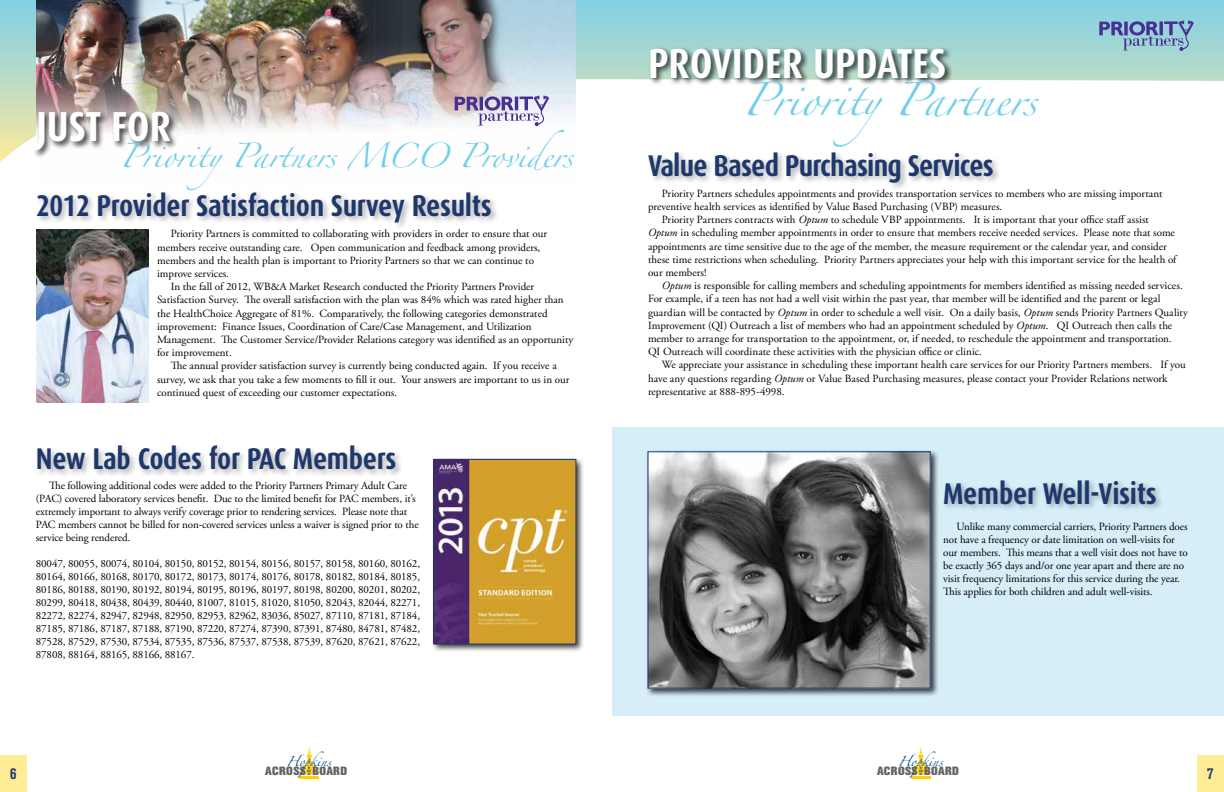
<style>
.page{position:relative;width:1224px;height:792px;background:#fff}
.page>*{position:absolute;margin:0;border:0;box-sizing:border-box;transform-origin:0 0}
.t1{font:700 42px "Dax Condensed";color:#fff}
.t2{font:700 30px "Dax Condensed";letter-spacing:-.01em;color:#1e376c}
.t3{font:30px "Zapfino";color:#71cfeb}
.t4{font:22px "Zapfino";color:#71cfeb}
.t5{font:700 condensed 16px "Akzidenz Grotesk BE";color:#1e376c}
.t6{font:800 11.9px "Akzidenz Grotesk BE";letter-spacing:.04em;color:#636466}
.t7{font:11px/13.2px "Adobe Garamond Pro";color:#000}
.t8{font:9.2px "Zapfino";color:#004b8d}
.t9{font:800 3.1px/3.1px "Akzidenz Grotesk BE";color:#636466;text-align:justify;scale:2.07 1}
.s1{font-style:italic}
</style>
<div class="page">
<div style="left:0;top:755px;width:27px;height:37px;background:#ffed96"></div>
<div style="left:1197px;top:755px;width:27px;height:37px;background:#ffed96"></div>
<svg style="left:300px;top:748px;width:19px;height:30px"></svg>
<hr style="left:911px;top:776px;width:20px;height:2px;background:#ffcf01">
<svg style="left:912px;top:748px;width:18px;height:27px"></svg>
<div style="left:612px;top:428px;width:612px;height:288px;background:#d5eef7"></div>
<svg style="left:0;top:0;width:1224px;height:163px"></svg>
<img style="left:36px;top:0;width:540px;height:163px">
<div style="left:33px;top:110px;width:146px;height:49px;background:#000;opacity:.75"></div>
<svg style="left:455px;top:96px;width:94px;height:30px"></svg>
<svg style="left:1099px;top:21px;width:95px;height:30px;background:#81a0c1"></svg>
<div style="left:647px;top:150px;width:354px;height:41px;background:#000;opacity:.3"></div>
<div style="left:648px;top:46px;width:305px;height:41px;background:#000;opacity:.75"></div>
<div style="left:35px;top:190px;width:464px;height:41px;background:#000;opacity:.3"></div>
<div style="left:36px;top:443px;width:368px;height:35px;background:#000;opacity:.3"></div>
<img style="left:36px;top:229px;width:112px;height:173px">
<div style="left:431px;top:457px;width:154px;height:196px;background:#000;opacity:.75"></div>
<img style="left:436px;top:461px;width:138px;height:181px">
<div style="left:434px;top:459px;width:142px;height:185px;border:1px solid #1e376c"></div>
<div style="left:645px;top:449px;width:294px;height:248px;background:#000;opacity:.75"></div>
<img style="left:649px;top:453px;width:280px;height:234px">
<div style="left:647px;top:451px;width:284px;height:238px;border:1px solid #1e376c"></div>
<div style="left:943px;top:478px;width:221px;height:35px;background:#000;opacity:.3"></div>
<h1 class="t1" style="left:36px;top:104px;width:137px">JUST FOR</h1>
<h3 class="t4" style="left:120px;top:146px;width:455px">PriorityPartners MCO Providers</h3>
<h2 class="t2" style="left:36px;top:189px;width:457px">2012 Provider Satisfaction Survey Results</h2>
<p class="t7" style="left:157px;top:228px;width:392px;text-indent:14px">Priority Partners is committed to collaborating with providers in order to ensure that our members receive outstanding care. Open communication and feedback among providers, members and the health plan is important to Priority Partners so that we can continue to improve services.</p>
<p class="t7" style="left:157px;top:281px;width:418px;text-indent:14px">In the fall of 2012, WB&amp;A Market Research conducted the Priority Partners Provider Satisfaction Survey. The overall satisfaction with the plan was 84% which was rated higher than the HealthChoice Aggregate of 81%. Comparatively, the following categories demonstrated improvement: Finance Issues, Coordination of Care/Case Management, and Utilization Management. The Customer Service/Provider Relations category was identified as an opportunity for improvement.</p>
<p class="t7" style="left:157px;top:360px;width:414px;text-indent:14px">The annual provider satisfaction survey is currently being conducted again. If you receive a survey, we ask that you take a few moments to fill it out. Your answers are important to us in our continued quest of exceeding our customer expectations.</p>
<h2 class="t2" style="left:36px;top:442px;width:362px">New Lab Codes for PAC Members</h2>
<p class="t7" style="left:36px;top:479px;width:384px;text-indent:13px">The following additional codes were added to the Priority Partners Primary Adult Care (PAC) covered laboratory services benefit. Due to the limited benefit for PAC members, it’s extremely important to always verify coverage prior to rendering services. Please note that PAC members cannot be billed for non-covered services unless a waiver is signed prior to the service being rendered.</p>
<p class="t7" style="left:36px;top:557px;width:386px;text-align:justify">80047, 80055, 80074, 80104, 80150, 80152, 80154, 80156, 80157, 80158, 80160, 80162, 80164, 80166, 80168, 80170, 80172, 80173, 80174, 80176, 80178, 80182, 80184, 80185, 80186, 80188, 80190, 80192, 80194, 80195, 80196, 80197, 80198, 80200, 80201, 80202, 80299, 80418, 80438, 80439, 80440, 81007, 81015, 81020, 81050, 82043, 82044, 82271, 82272, 82274, 82947, 82948, 82950, 82953, 82962, 83036, 85027, 87110, 87181, 87184, 87185, 87186, 87187, 87188, 87190, 87220, 87274, 87390, 87391, 87480, 84781, 87482, 87528, 87529, 87530, 87534, 87535, 87536, 87537, 87538, 87539, 87620, 87621, 87622, 87808, 88164, 88165, 88166, 88167.</p>
<h1 class="t1" style="left:648px;top:40px;width:41px">Provider</h1>
<h1 class="t1" style="left:813px;top:40px;width:41px">Updates</h1>
<h2 class="t3" style="left:742px;top:87px;width:296px">PriorityPartners</h2>
<h2 class="t2" style="left:648px;top:149px;width:347px">Value Based Purchasing Services</h2>
<p class="t7" style="left:648px;top:187px;width:516px;text-indent:14px">Priority Partners schedules appointments and provides transportation services to members who are missing important preventive health services as identified by Value Based Purchasing (VBP) measures.</p>
<p class="t7" style="left:648px;top:213px;width:530px;text-indent:14px">Priority Partners contracts with <span class="s1">Optum</span> to schedule VBP appointments. It is important that your office staff assist <span class="s1">Optum</span> in scheduling member appointments in order to ensure that members receive needed services. Please note that some appointments are time sensitive due to the age of the member, the measure requirement or the calendar year, and consider these time restrictions when scheduling. Priority Partners appreciates your help with this important service for the health of our members!</p>
<p class="t7" style="left:648px;top:279px;width:542px;text-indent:14px"><span class="s1">Optum</span> is responsible for calling members and scheduling appointments for members identified as missing needed services.<br>For example, if a teen has not had a well visit within the past year, that member will be identified and the parent or legal guardian will be contacted by <span class="s1">Optum</span> in order to schedule a well visit. On a daily basis, <span class="s1">Optum</span> sends Priority Partners Quality Improvement (QI) Outreach a list of members who had an appointment scheduled by <span class="s1">Optum</span>. QI Outreach then calls the member to arrange for transportation to the appointment, or, if needed, to reschedule the appointment and transportation.<br>QI Outreach will coordinate these activities with the physician office or clinic.</p>
<p class="t7" style="left:648px;top:359px;width:539px;text-indent:14px">We appreciate your assistance in scheduling these important health care services for our Priority Partners members. If you have any questions regarding <span class="s1">Optum</span> or Value Based Purchasing measures, please contact your Provider Relations network representative at 888-895-4998.</p>
<h2 class="t2" style="left:943px;top:477px;width:215px">Member Well-Visits</h2>
<p class="t7" style="left:943px;top:521px;width:246px;text-indent:13px">Unlike many commercial carriers, Priority Partners does not have a frequency or date limitation on well-visits for our members. This means that a well visit does not have to be exactly 365 days and/or one year apart and there are no visit frequency limitations for this service during the year.<br>This applies for both children and adult well-visits.</p>
<p class="t8" style="left:286px;top:756px;width:47px">Hopki n s</p>
<p class="t8" style="left:898px;top:756px;width:47px">Hopki n s</p>
<p class="t6" style="left:265px;top:764px;width:83px">ACROSS BOARD</p>
<p class="t6" style="left:877px;top:764px;width:83px">ACROSS BOARD</p>
<p class="t9" style="left:307px;top:766px;width:3px">T H E</p>
<p class="t9" style="left:919px;top:766px;width:3px">T H E</p>
<h3 class="t5" style="left:10px;top:764px;width:8px">6</h3>
<h3 class="t5" style="left:1207px;top:764px;width:8px">7</h3>
</div>
